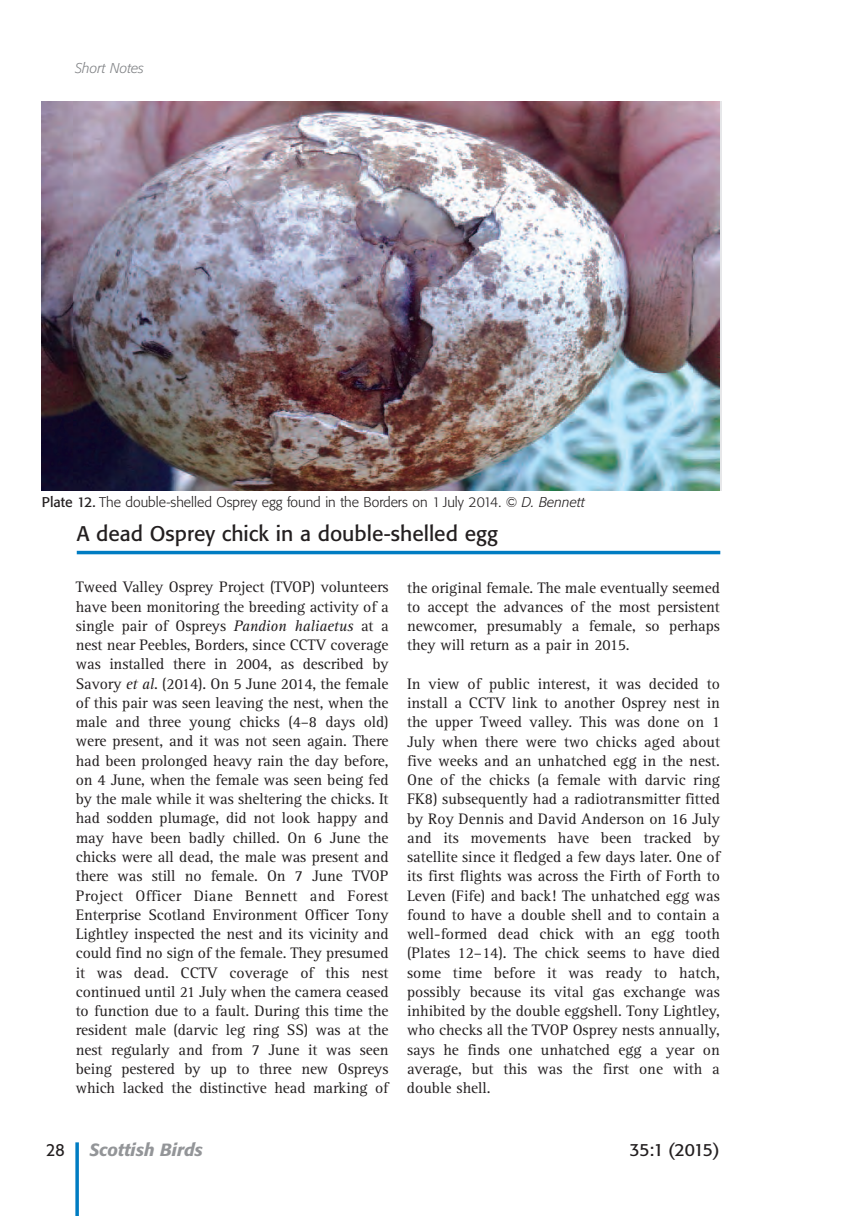
<style>
.page{position:relative;width:844px;height:1216px;background:#fff}
.page>*{position:absolute;margin:0;border:0;box-sizing:border-box;transform-origin:0 0}
.t1{font:21px "Formata BQ";color:#231f20}
.t2{font:italic 500 17.5px "Formata BQ";color:#939598}
.t3{font:17.5px "Formata BQ";letter-spacing:-.03em;color:#231f20}
.t4{font:17.5px "Formata BQ";letter-spacing:-.03em;color:#231f20;scale:.9 1}
.t5{font:15.75px/19.2px "AT Rotis Serif";letter-spacing:-.005em;color:#231f20;text-align:justify}
.t6{font:300 14px "Formata BQ";color:#231f20}
.t7{font:italic 300 14px "Formata BQ";color:#808285}
.s1{font-weight:400}
.s2{font-style:italic}
</style>
<div class="page">
<svg style="left:75px;top:1142px;width:4px;height:73px"></svg>
<hr style="left:77px;top:551px;width:643px;height:3px;background:#007cc2">
<img style="left:42px;top:101px;width:677px;height:389px">
<p class="t7" style="left:75px;top:62px;width:70px">Short Notes</p>
<p class="t6" style="left:42px;top:496px;width:544px"><span class="s1">Plate 12.</span> The double-shelled Osprey egg found in the Borders on 1 July 2014. © <span class="s2">D. Bennett</span></p>
<h1 class="t1" style="left:77px;top:524px;width:422px">A dead Osprey chick in a double-shelled egg</h1>
<p class="t5" style="left:76px;top:579px;width:314px">Tweed Valley Osprey Project (TVOP) volunteers have been monitoring the breeding activity of a single pair of Ospreys <span class="s2">Pandion haliaetus</span> at a nest near Peebles, Borders, since CCTV coverage was installed there in 2004, as described by Savory <span class="s2">et al</span>. (2014). On 5 June 2014, the female of this pair was seen leaving the nest, when the male and three young chicks (4–8 days old) were present, and it was not seen again. There had been prolonged heavy rain the day before, on 4 June, when the female was seen being fed by the male while it was sheltering the chicks. It had sodden plumage, did not look happy and may have been badly chilled. On 6 June the chicks were all dead, the male was present and there was still no female. On 7 June TVOP Project Officer Diane Bennett and Forest Enterprise Scotland Environment Officer Tony Lightley inspected the nest and its vicinity and could find no sign of the female. They presumed it was dead. CCTV coverage of this nest continued until 21 July when the camera ceased to function due to a fault. During this time the resident male (darvic leg ring SS) was at the nest regularly and from 7 June it was seen being pestered by up to three new Ospreys which lacked the distinctive head marking of</p>
<p class="t5" style="left:407px;top:579px;width:314px">the original female. The male eventually seemed to accept the advances of the most persistent newcomer, presumably a female, so perhaps they will return as a pair in 2015.</p>
<p class="t5" style="left:407px;top:675px;width:314px">In view of public interest, it was decided to install a CCTV link to another Osprey nest in the upper Tweed valley. This was done on 1<br>July when there were two chicks aged about five weeks and an unhatched egg in the nest.<br>One of the chicks (a female with darvic ring FK8) subsequently had a radiotransmitter fitted by Roy Dennis and David Anderson on 16 July and its movements have been tracked by satellite since it fledged a few days later. One of its first flights was across the Firth of Forth to Leven (Fife) and back! The unhatched egg was found to have a double shell and to contain a well-formed dead chick with an egg tooth (Plates 12–14). The chick seems to have died some time before it was ready to hatch, possibly because its vital gas exchange was inhibited by the double eggshell. Tony Lightley, who checks all the TVOP Osprey nests annually, says he finds one unhatched egg a year on average, but this was the first one with a double shell.</p>
<p class="t4" style="left:46px;top:1142px;width:22px">28</p>
<p class="t2" style="left:89px;top:1142px;width:115px">Scottish Birds</p>
<p class="t3" style="left:629px;top:1141px;width:92px">35:1 (2015)</p>
</div>
